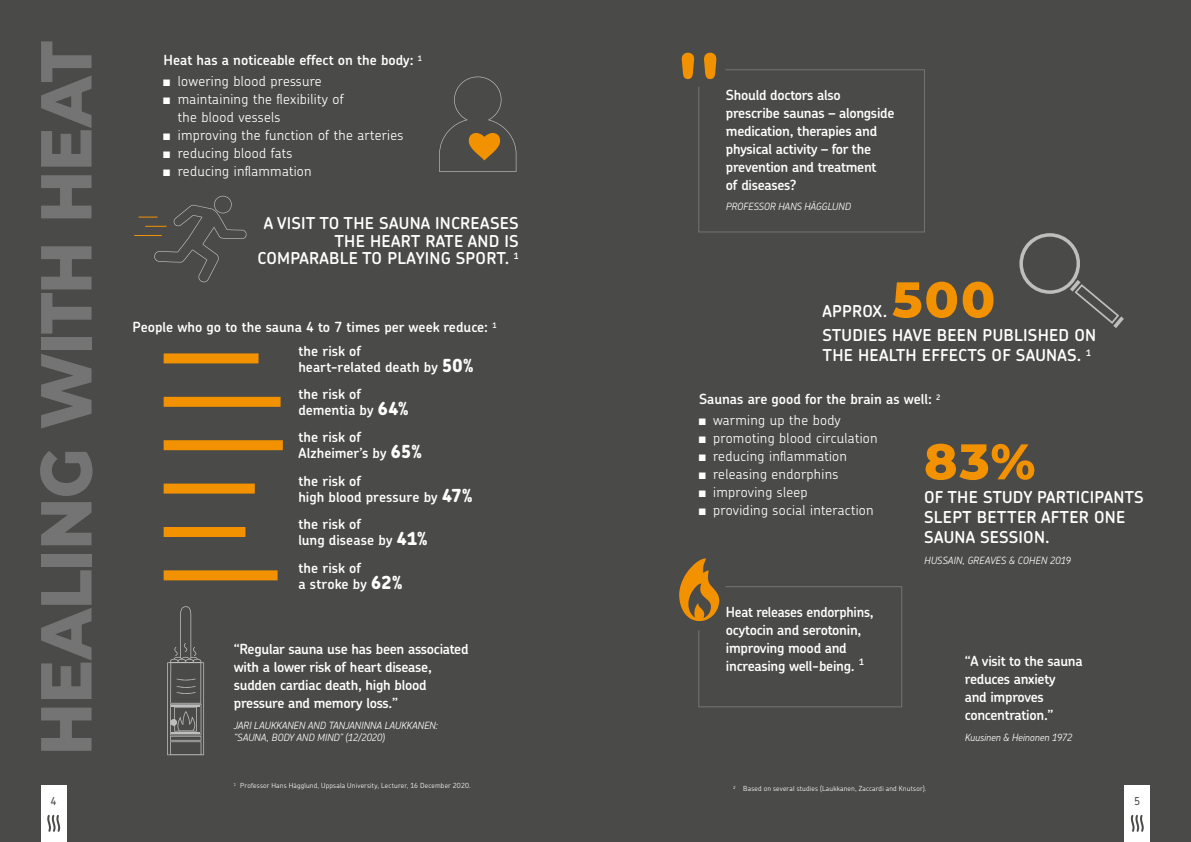
<style>
.page{position:relative;width:1191px;height:842px;background:#4a4a49}
.page>*{position:absolute;margin:0;border:0;box-sizing:border-box;transform-origin:0 0}
.t1{font:800 72px "Montserrat";letter-spacing:-.01em;color:#757474;scale:.9 1}
.t2{font:800 50px "Montserrat";color:#f39200}
.t3{font:600 16.4px/20px "Chevin Pro";letter-spacing:.015em;color:#fff}
.t4{font:600 14px/18px "Chevin Pro";letter-spacing:-.02em;color:#fff}
.t5{font:300 14px/18px "Chevin Pro";letter-spacing:.02em;color:#fff}
.t6{font:600 14px/27.3px "Chevin Pro";color:#fff}
.t7{font:600 14px "Chevin Pro";letter-spacing:.01em;color:#fff}
.t8{font:500 11px "Chevin Pro";color:#4a4a49}
.t9{font:italic 300 10px/12px "Chevin Pro";letter-spacing:-.015em;color:#fff}
.t10{font:300 7px "Chevin Pro";letter-spacing:.025em;color:#fff}
.s1{font-family:"Arial Narrow";font-weight:400}
.s2{font-weight:800;font-size:18px}
</style>
<div class="page">
<div style="left:1124px;top:786px;width:25px;height:56px;background:#fff"></div>
<svg style="left:1130px;top:815px;width:14px;height:17px"></svg>
<div style="left:41px;top:786px;width:25px;height:56px;background:#fff"></div>
<svg style="left:47px;top:815px;width:14px;height:17px"></svg>
<div style="left:164px;top:353px;width:94px;height:10px;background:#f39200"></div>
<div style="left:164px;top:397px;width:116px;height:10px;background:#f39200"></div>
<div style="left:164px;top:440px;width:119px;height:10px;background:#f39200"></div>
<div style="left:164px;top:484px;width:91px;height:10px;background:#f39200"></div>
<div style="left:164px;top:527px;width:81px;height:10px;background:#f39200"></div>
<div style="left:164px;top:570px;width:114px;height:10px;background:#f39200"></div>
<svg style="left:681px;top:53px;width:244px;height:180px"></svg>
<svg style="left:679px;top:558px;width:223px;height:150px"></svg>
<svg style="left:167px;top:606px;width:37px;height:149px"></svg>
<svg style="left:439px;top:76px;width:77px;height:96px"></svg>
<svg style="left:1019px;top:233px;width:105px;height:95px"></svg>
<svg style="left:135px;top:196px;width:112px;height:86px"></svg>
<h1 class="t1" style="left:13px;top:755px;width:795px;rotate:-90deg">HEALING WITH HEAT</h1>
<p class="t6" style="left:164px;top:46px;width:260px">Heat has a noticeable effect on the body: <sup>1</sup></p>
<p class="t5" style="left:164px;top:72px;width:160px"><span class="s1">■</span> lowering blood pressure</p>
<p class="t5" style="left:178px;top:90px;width:167px;text-indent:-14px"><span class="s1">■</span> maintaining the flexibility of the blood vessels</p>
<p class="t5" style="left:164px;top:126px;width:241px"><span class="s1">■</span> improving the function of the arteries</p>
<p class="t5" style="left:164px;top:144px;width:130px"><span class="s1">■</span> reducing blood fats</p>
<p class="t5" style="left:164px;top:162px;width:150px"><span class="s1">■</span> reducing inflammation</p>
<p class="t3" style="left:257px;top:214px;width:263px;line-height:17.6px;text-align:right">A VISIT TO THE SAUNA INCREASES<br>THE HEART RATE AND IS<br>COMPARABLE TO PLAYING SPORT. <sup>1</sup></p>
<p class="t6" style="left:298px;top:315px;width:200px;line-height:23.8px;text-indent:-166px">People who go to the sauna 4 to 7 times per week reduce: <sup>1 </sup>the risk of</p>
<p class="t6" style="left:298px;top:353px;width:177px">heart-related death by <span class="s2">50% </span>the risk of</p>
<p class="t6" style="left:298px;top:396px;width:112px">dementia by <span class="s2">64% </span>the risk of</p>
<p class="t6" style="left:298px;top:439px;width:125px">Alzheimer’s by <span class="s2">65% </span>the risk of</p>
<p class="t6" style="left:298px;top:483px;width:176px">high blood pressure by <span class="s2">47% </span>the risk of</p>
<p class="t6" style="left:298px;top:526px;width:131px">lung disease by <span class="s2">41% </span>the risk of</p>
<p class="t7" style="left:298px;top:574px;width:106px">a stroke by <span class="s2">62%</span></p>
<p class="t4" style="left:234px;top:640px;width:236px">“Regular sauna use has been associated with a lower risk of heart disease, sudden cardiac death, high blood pressure and memory loss.”</p>
<p class="t9" style="left:234px;top:719px;width:205px">JARI LAUKKANEN AND TANJANINNA LAUKKANEN: “SAUNA, BODY AND MIND” (12/2020)</p>
<p class="t4" style="left:726px;top:85px;width:170px">Should doctors also prescribe saunas – alongside medication, therapies and physical activity – for the prevention and treatment<br>of diseases?</p>
<p class="t9" style="left:726px;top:200px;width:126px">PROFESSOR HANS HÄGGLUND</p>
<h2 class="t2" style="left:892px;top:263px;width:105px">500</h2>
<p class="t3" style="left:822px;top:324px;width:275px">STUDIES HAVE BEEN PUBLISHED ON<br>THE HEALTH EFFECTS OF SAUNAS. <sup>1</sup></p>
<p class="t3" style="left:822px;top:301px;width:66px">APPROX.</p>
<p class="t6" style="left:699px;top:385px;width:243px">Saunas are good for the brain as well: <sup>2</sup></p>
<p class="t5" style="left:699px;top:410px;width:143px"><span class="s1">■</span> warming up the body</p>
<p class="t5" style="left:699px;top:428px;width:180px"><span class="s1">■</span> promoting blood circulation</p>
<p class="t5" style="left:699px;top:446px;width:150px"><span class="s1">■</span> reducing inflammation</p>
<p class="t5" style="left:699px;top:464px;width:141px"><span class="s1">■</span> releasing endorphins</p>
<p class="t5" style="left:699px;top:482px;width:110px"><span class="s1">■</span> improving sleep</p>
<p class="t5" style="left:699px;top:500px;width:176px"><span class="s1">■</span> providing social interaction</p>
<h2 class="t2" style="left:924px;top:425px;width:113px">83%</h2>
<p class="t3" style="left:924px;top:486px;width:221px">OF THE STUDY PARTICIPANTS<br>SLEPT BETTER AFTER ONE<br>SAUNA SESSION.</p>
<p class="t9" style="left:924px;top:554px;width:148px">HUSSAIN, GREAVES &amp; COHEN 2019</p>
<p class="t4" style="left:726px;top:602px;width:149px">Heat releases endorphins, ocytocin and serotonin, improving mood and increasing well-being. <sup>1</sup></p>
<p class="t4" style="left:964px;top:652px;width:119px">“A visit to the sauna reduces anxiety<br>and improves concentration.”</p>
<p class="t9" style="left:964px;top:731px;width:109px">Kuusinen &amp; Heinonen 1972</p>
<p class="t10" style="left:234px;top:781px;width:238px"><sup>1</sup> Professor Hans Hägglund, Uppsala University, Lecturer, 16 December 2020.</p>
<p class="t10" style="left:733px;top:783px;width:195px">² Based on several studies (Laukkanen, Zaccardi and Knutsor).</p>
<p class="t8" style="left:51px;top:793px;width:8px">4</p>
<p class="t8" style="left:1134px;top:793px;width:8px">5</p>
</div>
